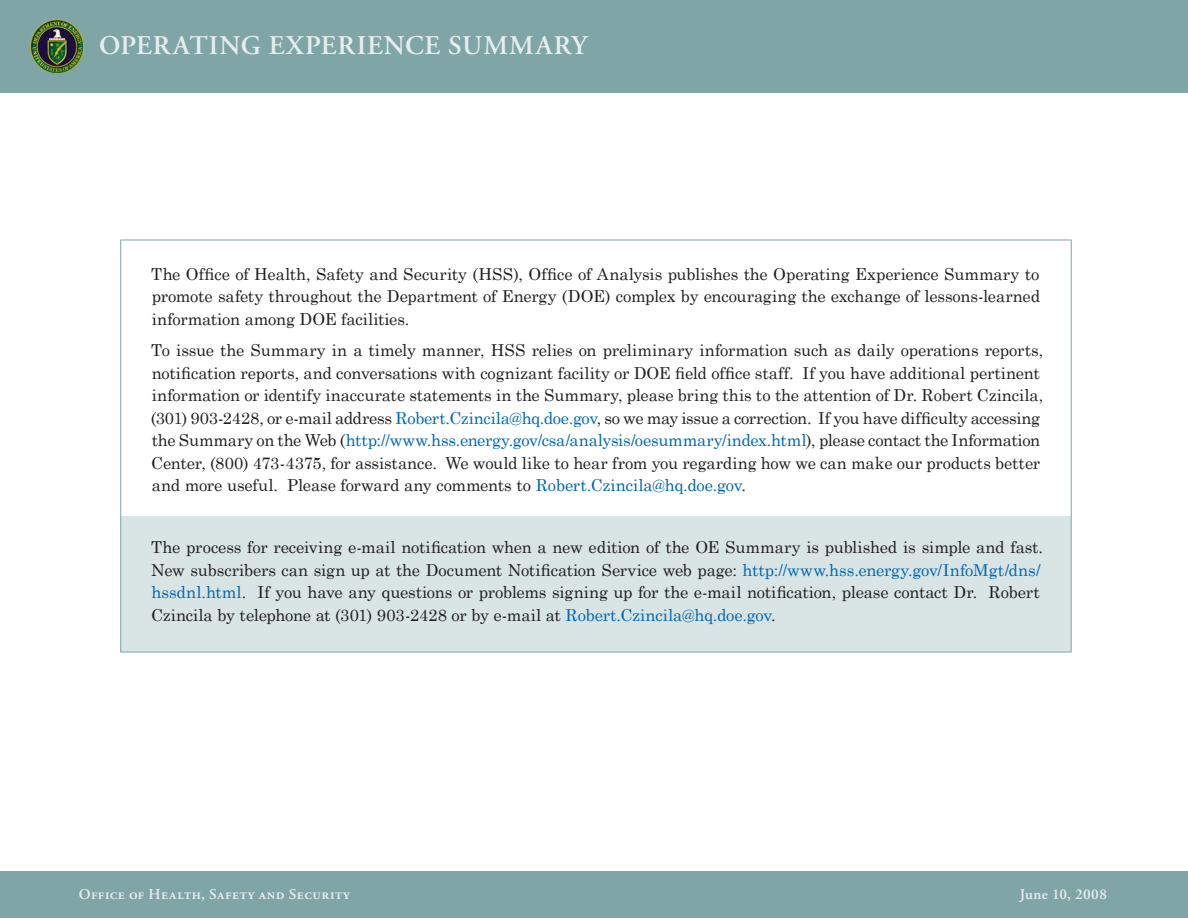
<style>
.page{position:relative;width:1188px;height:918px;background:#fff}
.page>*{position:absolute;margin:0;border:0;box-sizing:border-box;transform-origin:0 0}
.t1{font:600 27px "Adobe Garamond Pro";letter-spacing:.14em;color:#e6eded}
.t2{font:16.5px/22.5px "Century Schoolbook";letter-spacing:-.01em;color:#231f20}
.t3{font:600 15px "Adobe Garamond Pro";letter-spacing:.03em;color:#e6eded}
.s1{color:#0168b3}
</style>
<div class="page">
<div style="left:0;top:0;width:1188px;height:92px;background:#80a5a7"></div>
<img style="left:30px;top:19px;width:54px;height:54px">
<div style="left:0;top:872px;width:1188px;height:46px;background:#80a5a7"></div>
<div style="left:121px;top:517px;width:950px;height:135px;background:#d9e4e5"></div>
<h1 class="t1" style="left:99px;top:30px;width:487px">Operating Experience Summary</h1>
<p class="t2" style="left:151px;top:261px;width:890px;text-align:justify">The Office of Health, Safety and Security (HSS), Office of Analysis publishes the Operating Experience Summary to promote safety throughout the Department of Energy (DOE) complex by encouraging the exchange of lessons-learned information among DOE facilities.</p>
<p class="t2" style="left:151px;top:337px;width:894px">To issue the Summary in a timely manner, HSS relies on preliminary information such as daily operations reports, notification reports, and conversations with cognizant facility or DOE field office staff. If you have additional pertinent information or identify inaccurate statements in the Summary, please bring this to the attention of Dr. Robert Czincila, (301) 903-2428, or e-mail address <span class="s1">Robert.Czincila@hq.doe.gov</span>, so we may issue a correction. If you have difficulty accessing the Summary on the Web (<span class="s1">http://www.hss.energy.gov/csa/analysis/oesummary/index.html</span>), please contact the Information Center, (800) 473-4375, for assistance. We would like to hear from you regarding how we can make our products better and more useful. Please forward any comments to <span class="s1">Robert.Czincila@hq.doe.gov</span>.</p>
<p class="t2" style="left:151px;top:535px;width:894px">The process for receiving e-mail notification when a new edition of the OE Summary is published is simple and fast.<br>New subscribers can sign up at the Document Notification Service web page: <span class="s1">http://www.hss.energy.gov/InfoMgt/dns/ hssdnl.html</span>. If you have any questions or problems signing up for the e-mail notification, please contact Dr. Robert Czincila by telephone at (301) 903-2428 or by e-mail at <span class="s1">Robert.Czincila@hq.doe.gov</span>.</p>
<p class="t3" style="left:79px;top:886px;width:273px">Office of Health, Safety and Security</p>
<p class="t3" style="left:1020px;top:886px;width:89px">June 10, 2008</p>
</div>
